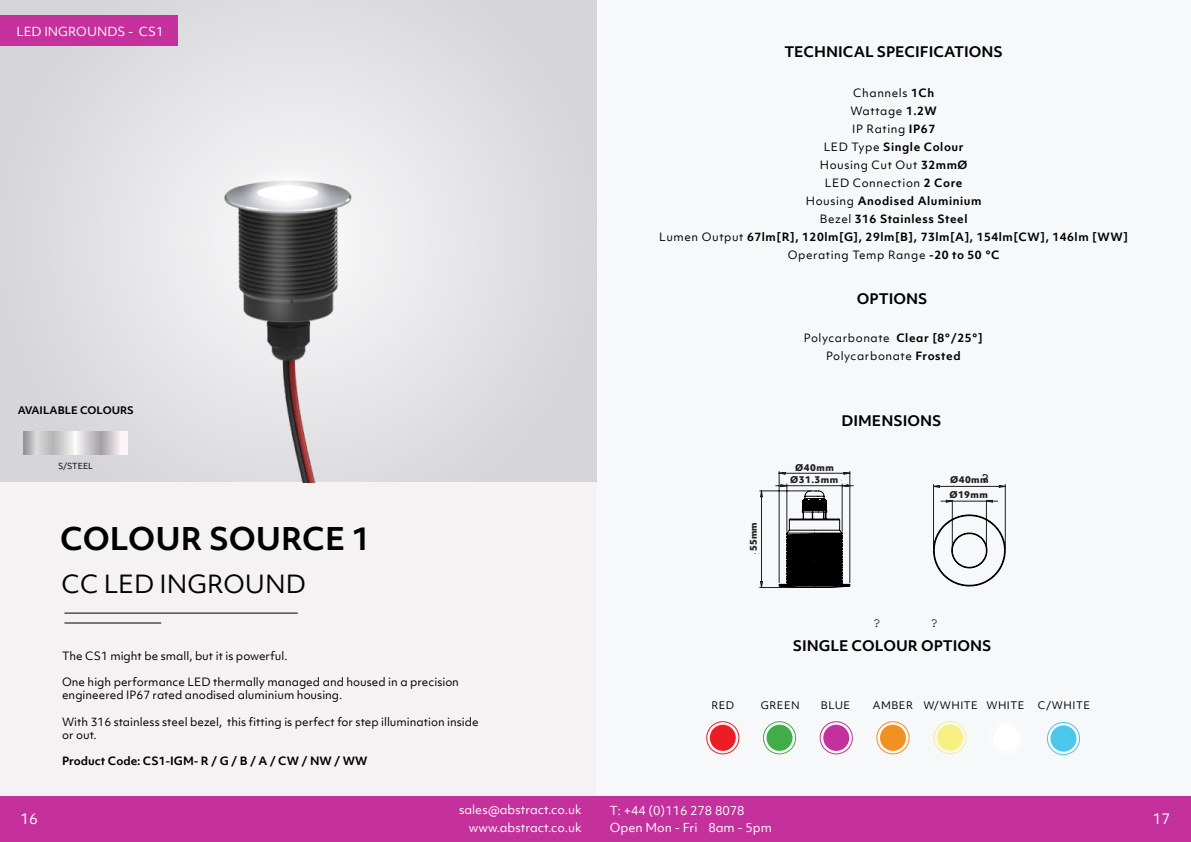
<style>
.page{position:relative;width:1191px;height:842px;background:#fff}
.page>*{position:absolute;margin:0;border:0;box-sizing:border-box;transform-origin:0 0}
.t1{font:700 30px "Objektiv Mk 1";color:#000101}
.t2{font:24px "Objektiv Mk 1";color:#000101}
.t3{font:700 14px "Objektiv Mk 1";color:#000101}
.t4{font:14px "Objektiv Mk 1";color:#fff}
.t5{font:13.2px "Courier";color:#1e1e1e}
.t6{font:12px "Objektiv Mk 1";color:#fff}
.t7{font:11.9px "Objektiv Mk 1";color:#fff}
.t8{font:11.7px/17.2px "Objektiv Mk 1";color:#fff;text-align:right}
.t9{font:700 11px/18px "Objektiv Mk 1";letter-spacing:.05em;color:#000;text-align:center}
.t10{font:11px/13.2px "Objektiv Mk 1";color:#000}
.t11{font:11px/18px "Objektiv Mk 1";letter-spacing:.05em;color:#000;text-align:center}
.t12{font:700 11px "Objektiv Mk 1";color:#000}
.t13{font:10px "Objektiv Mk 1";letter-spacing:.05em;color:#000}
.t14{font:700 10px "Objektiv Mk 1";color:#000}
.t15{font:800 9px "Objektiv Mk 1";letter-spacing:.05em;color:#1e1e1e}
.t16{font:8.3px/12.5px "Courier";letter-spacing:-.03em;color:#1e1e1e;text-align:center}
.t17{font:8px "Objektiv Mk 1";color:#000}
.s1{font-weight:400}
.s2{font-weight:700}
</style>
<div class="page">
<div style="left:595px;top:0;width:596px;height:842px;background:#f7f8f9"></div>
<div style="left:0;top:0;width:596px;height:482px;background:#dad9de"></div>
<div style="left:0;top:482px;width:595px;height:359px;background:#f4f2f3"></div>
<div style="left:0;top:796px;width:1191px;height:46px;background:#c4309c"></div>
<div style="left:0;top:15px;width:178px;height:31px;background:#c4309c"></div>
<hr style="left:64px;top:613px;width:234px;height:1px;background:#000">
<hr style="left:64px;top:623px;width:97px;height:1px;background:#000">
<img style="left:23px;top:68px;width:450px;height:414px">
<svg style="left:24px;top:432px;width:103px;height:22px"></svg>
<div style="left:706px;top:721px;width:33px;height:33px;border:1px solid #ed1d24;border-radius:50%"></div>
<div style="left:710px;top:725px;width:26px;height:26px;background:#ed1d24;border-radius:50%"></div>
<div style="left:763px;top:721px;width:33px;height:33px;border:1px solid #41ad49;border-radius:50%"></div>
<div style="left:766px;top:725px;width:26px;height:26px;background:#41ad49;border-radius:50%"></div>
<div style="left:819px;top:721px;width:34px;height:33px;border:1px solid #c4309c;border-radius:50%"></div>
<div style="left:823px;top:725px;width:26px;height:26px;background:#c4309c;border-radius:50%"></div>
<div style="left:876px;top:721px;width:33px;height:33px;border:1px solid #f19120;border-radius:50%"></div>
<div style="left:880px;top:725px;width:26px;height:26px;background:#f19120;border-radius:50%"></div>
<div style="left:1047px;top:722px;width:33px;height:33px;border:1px solid #4ac7e9;border-radius:50%"></div>
<div style="left:1050px;top:725px;width:26px;height:27px;background:#4ac7e9;border-radius:50%"></div>
<div style="left:989px;top:721px;width:34px;height:33px;border:1px solid #fff;border-radius:50%"></div>
<div style="left:993px;top:725px;width:26px;height:26px;background:#fff;border-radius:50%"></div>
<div style="left:993px;top:725px;width:26px;height:26px;border:1px solid #fff;border-radius:50%"></div>
<div style="left:933px;top:721px;width:33px;height:33px;border:1px solid #f9f181;border-radius:50%"></div>
<div style="left:937px;top:724px;width:26px;height:27px;background:#f7f081;border-radius:50%"></div>
<svg style="left:759px;top:471px;width:95px;height:117px"></svg>
<svg style="left:933px;top:484px;width:73px;height:103px"></svg>
<div style="left:948px;top:471px;width:42px;height:14px;background:#f7f8f9"></div>
<div style="left:793px;top:458px;width:42px;height:14px;background:#f7f8f9"></div>
<div style="left:790px;top:475px;width:50px;height:9px;background:#f7f8f9"></div>
<div style="left:948px;top:489px;width:42px;height:11px;background:#f7f8f9"></div>
<div style="left:747px;top:511px;width:14px;height:42px;background:#f7f8f9"></div>
<p class="t6" style="left:16px;top:23px;width:148px">LED INGROUNDS - CS1</p>
<p class="t14" style="left:18px;top:403px;width:118px">AVAILABLE COLOURS</p>
<p class="t17" style="left:58px;top:460px;width:36px">S/STEEL</p>
<h1 class="t1" style="left:60px;top:518px;width:312px">COLOUR SOURCE 1</h1>
<h2 class="t2" style="left:61px;top:567px;width:246px">CC LED INGROUND</h2>
<p class="t10" style="left:62px;top:649px;width:227px">The CS1 might be small, but it is powerful.</p>
<p class="t10" style="left:62px;top:675px;width:398px">One high performance LED thermally managed and housed in a precision engineered IP67 rated anodised aluminium housing.</p>
<p class="t10" style="left:62px;top:715px;width:418px">With 316 stainless steel bezel, this fitting is perfect for step illumination inside or out.</p>
<p class="t12" style="left:62px;top:753px;width:307px">Product Code: CS1-IGM- R / G / B / A / CW / NW / WW</p>
<p class="t3" style="left:784px;top:42px;width:220px">TECHNICAL SPECIFICATIONS</p>
<p class="t9" style="left:659px;top:83px;width:470px"><span class="s1">Channels</span> 1Ch<br><span class="s1">Wattage</span> 1.2W<br><span class="s1">IP Rating</span> IP67<br><span class="s1">LED Type</span> Single Colour<br><span class="s1">Housing Cut Out</span> 32mmØ<br><span class="s1">LED Connection</span> 2 Core<br><span class="s1">Housing</span> Anodised Aluminium<br><span class="s1">Bezel</span> 316 Stainless Steel<br><span class="s1">Lumen Output</span> 67lm[R], 120lm[G], 29lm[B], 73lm[A], 154lm[CW], 146lm [WW]<br><span class="s1">Operating Temp Range</span> -20 to 50 °C</p>
<p class="t3" style="left:857px;top:288px;width:72px">OPTIONS</p>
<p class="t11" style="left:804px;top:329px;width:180px">Polycarbonate <span class="s2">Clear [8°/25°]<br></span>Polycarbonate <span class="s2">Frosted</span></p>
<p class="t15" style="left:747px;top:551px;width:30px;rotate:-90deg">55mm</p>
<p class="t16" style="left:751px;top:555px;width:35px;rotate:-90deg">?TT?fifi?</p>
<p class="t3" style="left:841px;top:411px;width:101px">DIMENSIONS</p>
<p class="t15" style="left:795px;top:461px;width:40px">Ø40mm</p>
<p class="t16" style="left:800px;top:462px;width:44px">SO?fifi?<br>RPMRO?fifi?</p>
<p class="t15" style="left:790px;top:473px;width:49px">Ø31.3mm</p>
<p class="t15" style="left:950px;top:473px;width:41px">Ø40mm<sup>?</sup></p>
<p class="t15" style="left:949px;top:488px;width:40px">Ø19mm</p>
<p class="t16" style="left:959px;top:490px;width:30px">PX?fifi?</p>
<p class="t5" style="left:873px;top:615px;width:9px">?</p>
<p class="t5" style="left:930px;top:615px;width:9px">?</p>
<p class="t3" style="left:793px;top:636px;width:200px">SINGLE COLOUR OPTIONS</p>
<p class="t13" style="left:711px;top:698px;width:24px">RED</p>
<p class="t13" style="left:760px;top:698px;width:41px">GREEN</p>
<p class="t13" style="left:821px;top:698px;width:31px">BLUE</p>
<p class="t13" style="left:873px;top:698px;width:153px">AMBER W/WHITE WHITE</p>
<p class="t13" style="left:1037px;top:698px;width:54px">C/WHITE</p>
<p class="t8" style="left:459px;top:801px;width:124px">sales@abstract.co.uk www.abstract.co.uk</p>
<p class="t7" style="left:610px;top:802px;width:136px">T: +44 (0)116 278 8078</p>
<p class="t4" style="left:21px;top:809px;width:19px">16</p>
<p class="t4" style="left:1152px;top:809px;width:19px">17</p>
<p class="t7" style="left:610px;top:819px;width:163px">Open Mon - Fri 8am - 5pm</p>
</div>
